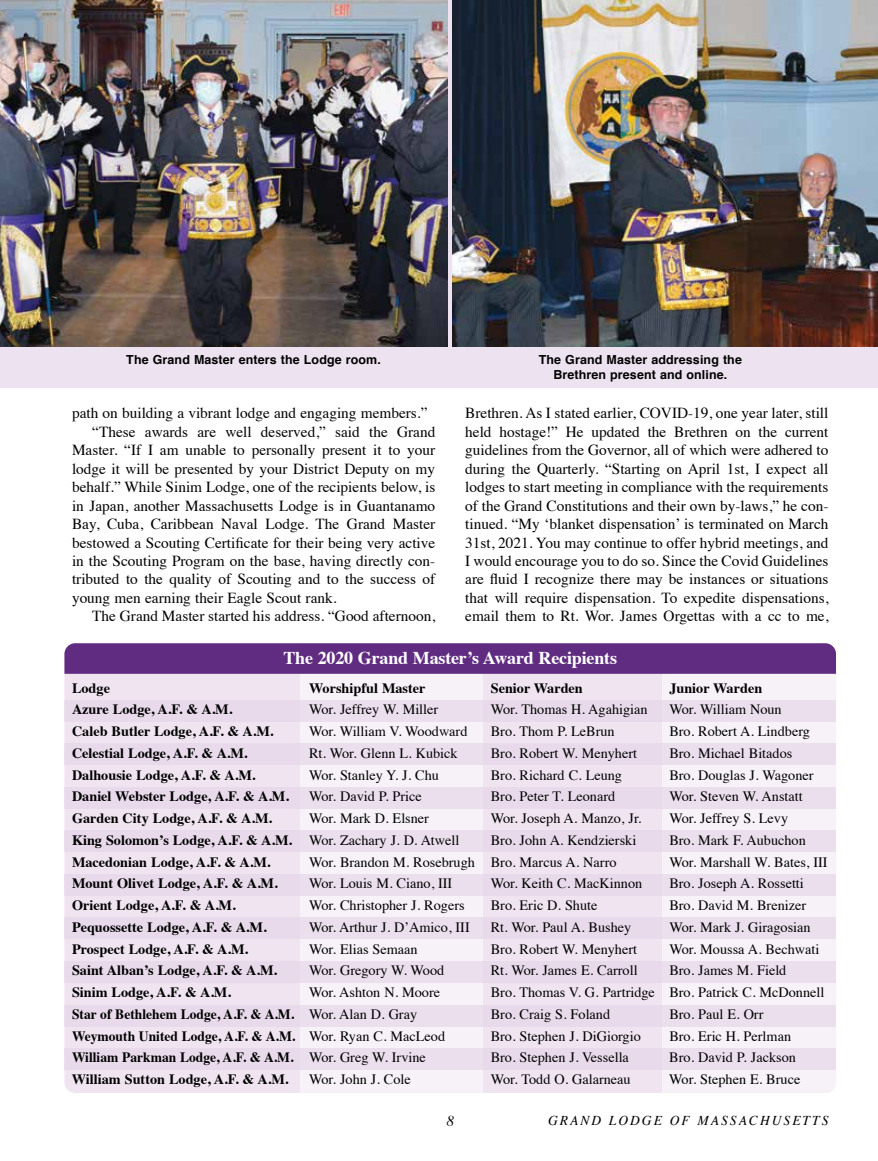
<style>
.page{position:relative;width:878px;height:1161px;background:#fff}
.page>*{position:absolute;margin:0;border:0;box-sizing:border-box;transform-origin:0 0}
.t1{font:700 18px "Times";letter-spacing:-.01em;color:#fff}
.t2{font:15.3px/18.5px "Times";color:#000;text-align:justify}
.t3{font:italic 15px "Times";color:#000}
.t4{font:14.25px "Times";color:#000}
.t5{font:700 14.25px "Times";color:#000}
.t6{font:700 14.25px "Times";color:#000;scale:.95 1}
.t7{font:italic 13.5px "Times";letter-spacing:.15em;color:#000}
.t8{font:700 12.45px/15px "Helvetica";letter-spacing:.01em;color:#000;text-align:center}
.s1{font-weight:400}
</style>
<div class="page">
<div style="left:64px;top:643px;width:772px;height:450px;background:#efe4f0;border-radius:11px"></div>
<div style="left:300px;top:643px;width:182px;height:450px;background:#f6f2f8"></div>
<div style="left:662px;top:674px;width:174px;height:419px;background:#f6f2f8"></div>
<div style="left:0;top:0;width:878px;height:388px;background:#ede3f0"></div>
<img style="left:0;top:0;width:448px;height:346px">
<img style="left:452px;top:0;width:426px;height:346px">
<div style="left:64px;top:643px;width:772px;height:31px;background:#602c82"></div>
<div style="left:64px;top:1048px;width:772px;height:22px;background:#e5d5e9"></div>
<div style="left:64px;top:1005px;width:772px;height:21px;background:#e5d5e9"></div>
<div style="left:64px;top:961px;width:772px;height:22px;background:#e5d5e9"></div>
<div style="left:64px;top:918px;width:772px;height:21px;background:#e5d5e9"></div>
<div style="left:64px;top:874px;width:772px;height:22px;background:#e5d5e9"></div>
<div style="left:64px;top:830px;width:772px;height:22px;background:#e5d5e9"></div>
<div style="left:64px;top:787px;width:772px;height:22px;background:#e5d5e9"></div>
<div style="left:64px;top:743px;width:772px;height:22px;background:#e5d5e9"></div>
<div style="left:64px;top:700px;width:772px;height:21px;background:#e5d5e9"></div>
<p class="t8" style="left:126px;top:352px;width:256px">The Grand Master enters the Lodge room.</p>
<p class="t8" style="left:539px;top:352px;width:204px">The Grand Master addressing the<br>Brethren present and online.</p>
<p class="t2" style="left:72px;top:403px;width:357px">path on building a vibrant lodge and engaging members.”</p>
<p class="t2" style="left:92px;top:421px;width:344px">“These awards are well deserved,” said the Grand</p>
<p class="t2" style="left:72px;top:440px;width:365px">Master. “If I am unable to personally present it to your</p>
<p class="t2" style="left:72px;top:458px;width:364px">lodge it will be presented by your District Deputy on my</p>
<p class="t2" style="left:72px;top:477px;width:365px">behalf.” While Sinim Lodge, one of the recipients below, is</p>
<p class="t2" style="left:72px;top:495px;width:365px">in Japan, another Massachusetts Lodge is in Guantanamo</p>
<p class="t2" style="left:72px;top:513px;width:365px">Bay, Cuba, Caribbean Naval Lodge. The Grand Master</p>
<p class="t2" style="left:72px;top:532px;width:365px">bestowed a Scouting Certificate for their being very active</p>
<p class="t2" style="left:72px;top:550px;width:365px">in the Scouting Program on the base, having directly con-</p>
<p class="t2" style="left:72px;top:569px;width:365px">tributed to the quality of Scouting and to the success of</p>
<p class="t2" style="left:72px;top:587px;width:266px">young men earning their Eagle Scout rank.</p>
<p class="t2" style="left:92px;top:606px;width:344px">The Grand Master started his address. “Good afternoon,</p>
<p class="t2" style="left:465px;top:403px;width:365px">Brethren. As I stated earlier, COVID-19, one year later, still held hostage!” He updated the Brethren on the current guidelines from the Governor, all of which were adhered to during the Quarterly. “Starting on April 1st, I expect all lodges to start meeting in compliance with the requirements of the Grand Constitutions and their own by-laws,” he con&shy;tinued. “My ‘blanket dispensation’ is terminated on March 31st, 2021. You may continue to offer hybrid meetings, and I would encourage you to do so. Since the Covid Guidelines are fluid I recognize there may be instances or situations that will require dispensation. To expedite dispensations, email them to Rt. Wor. James Orgettas with a cc to me,</p>
<p class="t1" style="left:283px;top:641px;width:335px">The 2020 Grand Master’s Award Recipients</p>
<p class="t5" style="left:72px;top:674px;width:40px">Lodge</p>
<p class="t5" style="left:309px;top:674px;width:118px">Worshipful Master</p>
<p class="t5" style="left:490px;top:674px;width:94px">Senior Warden</p>
<p class="t5" style="left:669px;top:674px;width:94px">Junior Warden</p>
<p class="t5" style="left:72px;top:696px;width:162px">Azure Lodge, A.F. &amp; A.M.</p>
<p class="t4" style="left:309px;top:696px;width:131px">Wor. Jeffrey W. Miller</p>
<p class="t4" style="left:490px;top:696px;width:158px">Wor. Thomas H. Agahigian</p>
<p class="t4" style="left:669px;top:696px;width:114px">Wor. William Noun</p>
<p class="t5" style="left:72px;top:718px;width:203px">Caleb Butler Lodge, A.F. &amp; A.M.</p>
<p class="t4" style="left:309px;top:718px;width:160px">Wor. William V. Woodward</p>
<p class="t4" style="left:490px;top:718px;width:125px">Bro. Thom P. LeBrun</p>
<p class="t4" style="left:669px;top:718px;width:142px">Bro. Robert A. Lindberg</p>
<p class="t5" style="left:72px;top:740px;width:177px">Celestial Lodge, A.F. &amp; A.M.</p>
<p class="t4" style="left:309px;top:740px;width:150px">Rt. Wor. Glenn L. Kubick</p>
<p class="t4" style="left:490px;top:740px;width:148px">Bro. Robert W. Menyhert</p>
<p class="t4" style="left:669px;top:740px;width:125px">Bro. Michael Bitados</p>
<p class="t5" style="left:72px;top:761px;width:185px">Dalhousie Lodge, A.F. &amp; A.M.</p>
<p class="t4" style="left:309px;top:762px;width:131px">Wor. Stanley Y. J. Chu</p>
<p class="t4" style="left:490px;top:762px;width:133px">Bro. Richard C. Leung</p>
<p class="t4" style="left:669px;top:762px;width:146px">Bro. Douglas J. Wagoner</p>
<p class="t5" style="left:72px;top:783px;width:218px">Daniel Webster Lodge, A.F. &amp; A.M.</p>
<p class="t4" style="left:309px;top:783px;width:114px">Wor. David P. Price</p>
<p class="t4" style="left:490px;top:783px;width:126px">Bro. Peter T. Leonard</p>
<p class="t4" style="left:669px;top:783px;width:135px">Wor. Steven W. Anstatt</p>
<p class="t5" style="left:72px;top:805px;width:201px">Garden City Lodge, A.F. &amp; A.M.</p>
<p class="t4" style="left:309px;top:805px;width:121px">Wor. Mark D. Elsner</p>
<p class="t4" style="left:490px;top:805px;width:152px">Wor. Joseph A. Manzo, Jr.</p>
<p class="t4" style="left:669px;top:805px;width:120px">Wor. Jeffrey S. Levy</p>
<p class="t5" style="left:72px;top:826px;width:389px">King Solomon’s Lodge, A.F. &amp; A.M. <span class="s1">Wor. Zachary J. D. Atwell</span></p>
<p class="t4" style="left:490px;top:827px;width:147px">Bro. John A. Kendzierski</p>
<p class="t4" style="left:669px;top:827px;width:138px">Bro. Mark F. Aubuchon</p>
<p class="t5" style="left:72px;top:848px;width:200px">Macedonian Lodge, A.F. &amp; A.M.</p>
<p class="t4" style="left:309px;top:849px;width:309px">Wor. Brandon M. Rosebrugh Bro. Marcus A. Narro</p>
<p class="t4" style="left:669px;top:849px;width:160px">Wor. Marshall W. Bates, III</p>
<p class="t5" style="left:72px;top:870px;width:207px">Mount Olivet Lodge, A.F. &amp; A.M.</p>
<p class="t4" style="left:309px;top:870px;width:145px">Wor. Louis M. Ciano, III</p>
<p class="t4" style="left:490px;top:870px;width:153px">Wor. Keith C. MacKinnon</p>
<p class="t4" style="left:669px;top:870px;width:136px">Bro. Joseph A. Rossetti</p>
<p class="t5" style="left:72px;top:892px;width:165px">Orient Lodge, A.F. &amp; A.M.</p>
<p class="t4" style="left:309px;top:892px;width:157px">Wor. Christopher J. Rogers</p>
<p class="t4" style="left:490px;top:892px;width:108px">Bro. Eric D. Shute</p>
<p class="t4" style="left:669px;top:892px;width:138px">Bro. David M. Brenizer</p>
<p class="t5" style="left:72px;top:913px;width:196px">Pequossette Lodge, A.F. &amp; A.M.</p>
<p class="t4" style="left:309px;top:914px;width:162px">Wor. Arthur J. D’Amico, III</p>
<p class="t4" style="left:490px;top:914px;width:142px">Rt. Wor. Paul A. Bushey</p>
<p class="t4" style="left:669px;top:914px;width:143px">Wor. Mark J. Giragosian</p>
<p class="t5" style="left:72px;top:935px;width:177px">Prospect Lodge, A.F. &amp; A.M.</p>
<p class="t4" style="left:309px;top:936px;width:110px">Wor. Elias Semaan</p>
<p class="t4" style="left:490px;top:936px;width:148px">Bro. Robert W. Menyhert</p>
<p class="t4" style="left:669px;top:936px;width:151px">Wor. Moussa A. Bechwati</p>
<p class="t5" style="left:72px;top:957px;width:207px">Saint Alban’s Lodge, A.F. &amp; A.M.</p>
<p class="t4" style="left:309px;top:957px;width:137px">Wor. Gregory W. Wood</p>
<p class="t4" style="left:490px;top:957px;width:148px">Rt. Wor. James E. Carroll</p>
<p class="t4" style="left:669px;top:957px;width:119px">Bro. James M. Field</p>
<p class="t5" style="left:72px;top:979px;width:160px">Sinim Lodge, A.F. &amp; A.M.</p>
<p class="t4" style="left:309px;top:979px;width:132px">Wor. Ashton N. Moore</p>
<p class="t4" style="left:490px;top:979px;width:335px">Bro. Thomas V. G. Partridge Bro. Patrick C. McDonnell</p>
<p class="t6" style="left:72px;top:1001px;width:365px">Star of Bethlehem Lodge, A.F. &amp; A.M. <span class="s1">Wor. Alan D. Gray</span></p>
<p class="t4" style="left:490px;top:1001px;width:121px">Bro. Craig S. Foland</p>
<p class="t4" style="left:669px;top:1001px;width:96px">Bro. Paul E. Orr</p>
<p class="t6" style="left:72px;top:1022px;width:394px">Weymouth United Lodge, A.F. &amp; A.M. <span class="s1">Wor. Ryan C. MacLeod</span></p>
<p class="t4" style="left:490px;top:1023px;width:152px">Bro. Stephen J. DiGiorgio</p>
<p class="t4" style="left:669px;top:1023px;width:123px">Bro. Eric H. Perlman</p>
<p class="t6" style="left:72px;top:1044px;width:374px">William Parkman Lodge, A.F. &amp; A.M. <span class="s1">Wor. Greg W. Irvine</span></p>
<p class="t4" style="left:490px;top:1044px;width:140px">Bro. Stephen J. Vessella</p>
<p class="t4" style="left:669px;top:1044px;width:128px">Bro. David P. Jackson</p>
<p class="t5" style="left:72px;top:1066px;width:218px">William Sutton Lodge, A.F. &amp; A.M.</p>
<p class="t4" style="left:309px;top:1066px;width:103px">Wor. John J. Cole</p>
<p class="t4" style="left:490px;top:1066px;width:141px">Wor. Todd O. Galarneau</p>
<p class="t4" style="left:669px;top:1066px;width:132px">Wor. Stephen E. Bruce</p>
<p class="t3" style="left:446px;top:1108px;width:9px">8</p>
<p class="t7" style="left:548px;top:1109px;width:282px">GRAND LODGE OF MASSACHUSETTS</p>
</div>
